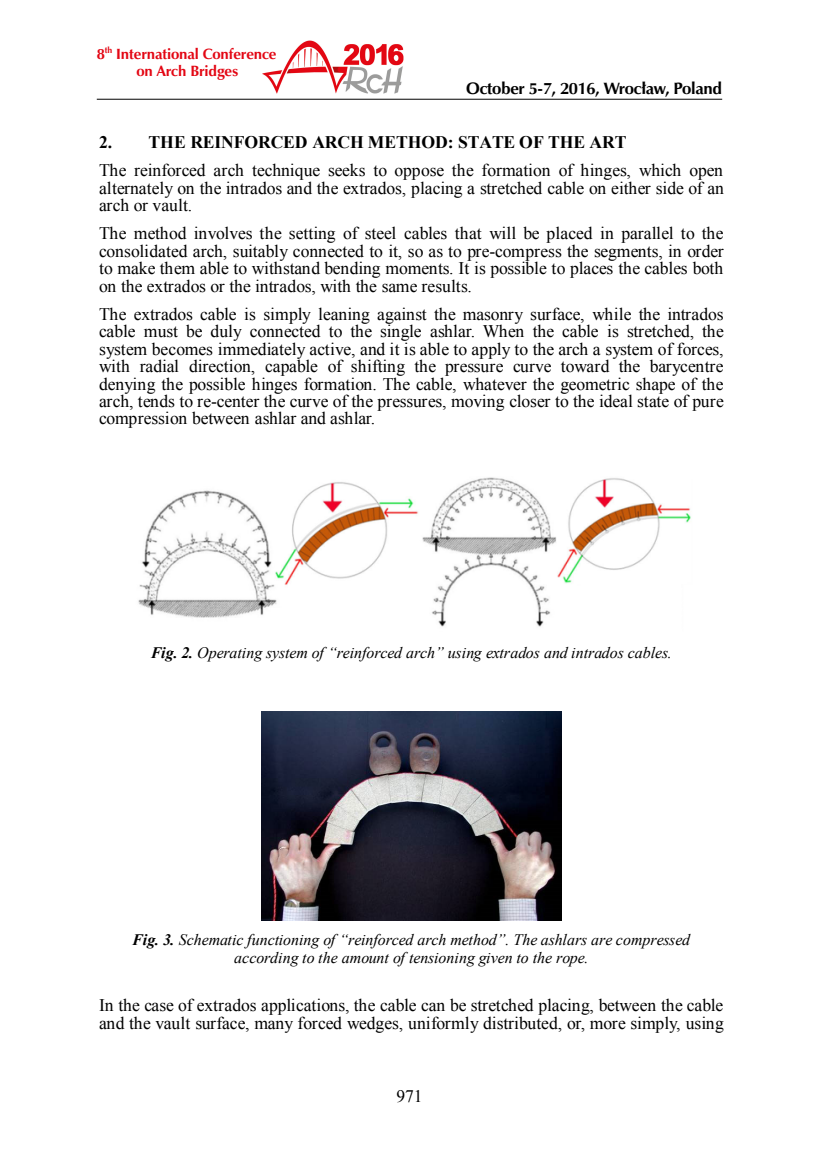
<style>
.page{position:relative;width:819px;height:1166px;background:#fff}
.page>*{position:absolute;margin:0;border:0;box-sizing:border-box;transform-origin:0 0}
.t1{font:17.68px/17.5px "Times New Roman";letter-spacing:-.005em;color:#000;text-align:justify}
.t2{font:700 17.68px "Times New Roman";letter-spacing:-.01em;color:#000}
.t3{font:17.5px "Times New Roman";color:#000}
.t4{font:700 16.62px "Zapf Humnst EU";letter-spacing:-.02em;color:#000}
.t5{font:italic 15.92px/18px "Times New Roman";color:#000;text-align:center}
.t6{font:700 14.88px/17.2px "Zapf Humnst EU";letter-spacing:-.01em;color:#e30613;text-align:center}
.s1{font-weight:700}
</style>
<div class="page">
<img style="left:138px;top:477px;width:553px;height:150px">
<img style="left:261px;top:711px;width:300px;height:209px">
<img style="left:263px;top:41px;width:140px;height:52px">
<hr style="left:97px;top:99px;width:625px;height:1px;background:#000">
<p class="t6" style="left:97px;top:45px;width:181px">8<sup>th</sup> International Conference on Arch Bridges</p>
<p class="t4" style="left:466px;top:78px;width:257px">October 5-7, 2016, Wrocław, Poland</p>
<p class="t2" style="left:99px;top:133px;width:529px">2. THE REINFORCED ARCH METHOD: STATE OF THE ART</p>
<p class="t1" style="left:99px;top:162px;width:626px">The reinforced arch technique seeks to oppose the formation of hinges, which open alternately on the intrados and the extrados, placing a stretched cable on either side of an arch or vault.</p>
<p class="t1" style="left:99px;top:225px;width:626px">The method involves the setting of steel cables that will be placed in parallel to the consolidated arch, suitably connected to it, so as to pre-compress the segments, in order to make them able to withstand bending moments. It is possible to places the cables both on the extrados or the intrados, with the same results.</p>
<p class="t1" style="left:99px;top:305px;width:626px">The extrados cable is simply leaning against the masonry surface, while the intrados cable must be duly connected to the single ashlar. When the cable is stretched, the system becomes immediately active, and it is able to apply to the arch a system of forces, with radial direction, capable of shifting the pressure curve toward the barycentre denying the possible hinges formation. The cable, whatever the geometric shape of the arch, tends to re-center the curve of the pressures, moving closer to the ideal state of pure compression between ashlar and ashlar.</p>
<p class="t5" style="left:151px;top:644px;width:522px"><span class="s1">Fig. 2.</span> Operating system of “reinforced arch” using extrados and intrados cables.</p>
<p class="t5" style="left:132px;top:930px;width:559px"><span class="s1">Fig. 3.</span> Schematic functioning of “reinforced arch method”. The ashlars are compressed according to the amount of tensioning given to the rope.</p>
<p class="t1" style="left:99px;top:996px;width:626px">In the case of extrados applications, the cable can be stretched placing, between the cable and the vault surface, many forced wedges, uniformly distributed, or, more simply, using</p>
<p class="t3" style="left:396px;top:1086px;width:28px">971</p>
</div>
